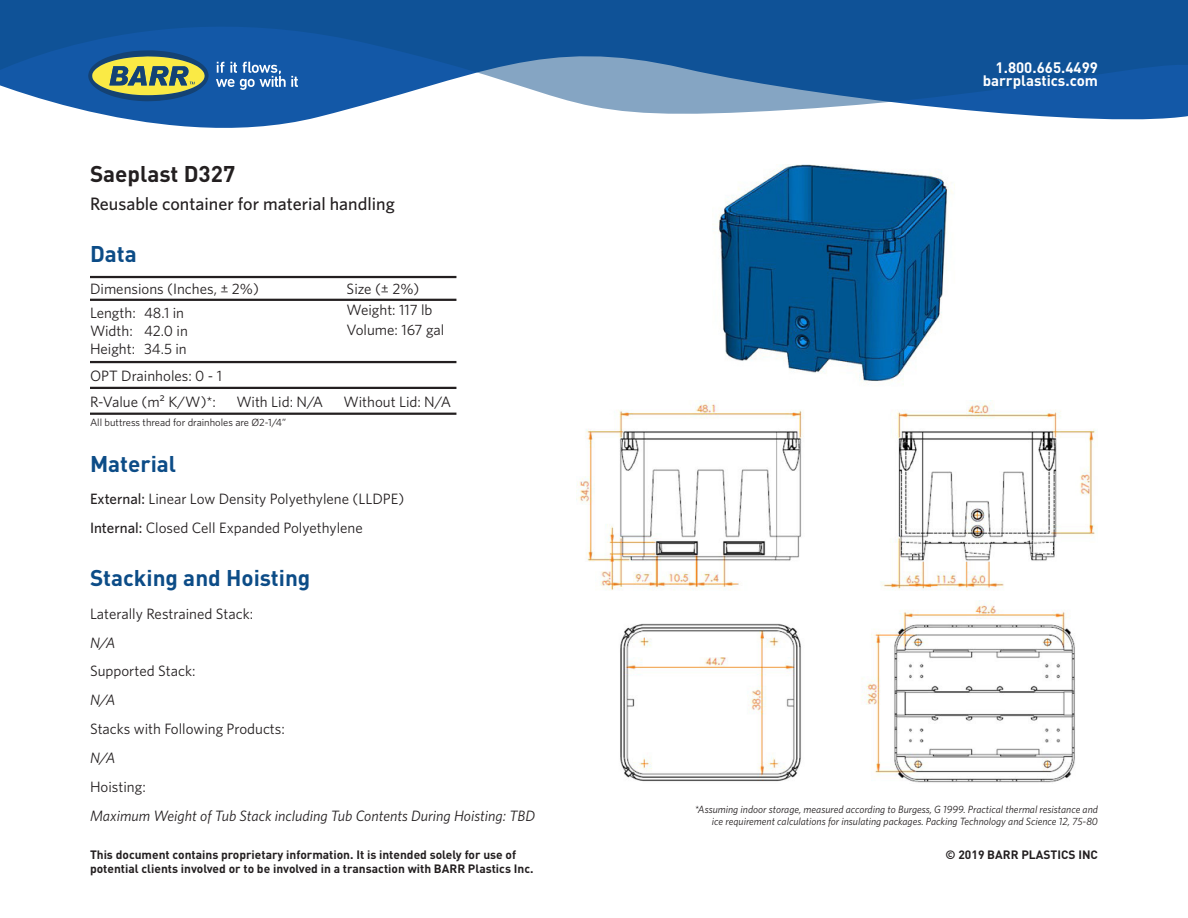
<style>
.page{position:relative;width:1188px;height:918px;background:#fff}
.page>*{position:absolute;margin:0;border:0;box-sizing:border-box;transform-origin:0 0}
.t1{font:700 22.5px "DIN Pro";color:#0c4c87}
.t2{font:700 22.5px "DIN Pro";color:#231f20}
.t3{font:500 18px "Whitney";color:#231f20}
.t4{font:15px "Whitney";color:#231f20}
.t5{font:italic 15px "Whitney";color:#231f20}
.t6{font:700 15px "DIN Pro";color:#fff}
.t7{font:700 12px/14.4px "DIN Pro";color:#231f20}
.t8{font:italic 10.5px/12.6px "Whitney";color:#231f20;text-align:right}
.t9{font:10.5px "Whitney";color:#231f20}
.s1{font-weight:500}
</style>
<div class="page">
<svg style="left:106px;top:115px;width:1082px;height:13px"></svg>
<svg style="left:0;top:0;width:1188px;height:115px;background:#2e68a7"></svg>
<svg style="left:88px;top:50px;width:121px;height:51px;background:#6c876e"></svg>
<svg style="left:216px;top:62px;width:82px;height:28px;background:#4c80bc"></svg>
<hr style="left:90px;top:276px;width:366px;height:2px;background:#231f20">
<hr style="left:90px;top:299px;width:366px;height:2px;background:#231f20">
<hr style="left:90px;top:361px;width:366px;height:2px;background:#231f20">
<hr style="left:90px;top:387px;width:366px;height:2px;background:#231f20">
<hr style="left:90px;top:413px;width:366px;height:2px;background:#231f20">
<img style="left:577px;top:400px;width:520px;height:383px">
<img style="left:713px;top:165px;width:242px;height:218px">
<p class="t2" style="left:90px;top:158px;width:147px">Saeplast D327</p>
<p class="t3" style="left:90px;top:192px;width:306px">Reusable container for material handling</p>
<p class="t1" style="left:90px;top:238px;width:48px">Data</p>
<p class="t4" style="left:90px;top:278px;width:171px">Dimensions (Inches, ± 2%)</p>
<p class="t4" style="left:347px;top:278px;width:74px">Size (± 2%)</p>
<p class="t4" style="left:90px;top:303px;width:96px">Length: 48.1 in</p>
<p class="t4" style="left:90px;top:321px;width:99px">Width: 42.0 in</p>
<p class="t4" style="left:90px;top:339px;width:98px">Height: 34.5 in</p>
<p class="t4" style="left:90px;top:366px;width:134px">OPT Drainholes: 0 - 1</p>
<p class="t4" style="left:90px;top:392px;width:128px">R-Value (m² K/W)*:</p>
<p class="t4" style="left:236px;top:392px;width:88px">With Lid: N/A</p>
<p class="t4" style="left:344px;top:392px;width:109px">Without Lid: N/A</p>
<p class="t4" style="left:347px;top:300px;width:87px">Weight: 117 lb</p>
<p class="t4" style="left:347px;top:320px;width:99px">Volume: 167 gal</p>
<p class="t9" style="left:90px;top:416px;width:198px">All buttress thread for drainholes are Ø2-1/4”</p>
<p class="t1" style="left:90px;top:448px;width:88px">Material</p>
<p class="t4" style="left:90px;top:489px;width:316px"><span class="s1">External:</span> Linear Low Density Polyethylene (LLDPE)</p>
<p class="t4" style="left:90px;top:518px;width:274px"><span class="s1">Internal:</span> Closed Cell Expanded Polyethylene</p>
<p class="t1" style="left:90px;top:563px;width:222px">Stacking and Hoisting</p>
<p class="t4" style="left:90px;top:604px;width:165px">Laterally Restrained Stack:</p>
<p class="t5" style="left:90px;top:632px;width:27px">N/A</p>
<p class="t4" style="left:90px;top:661px;width:107px">Supported Stack:</p>
<p class="t5" style="left:90px;top:690px;width:27px">N/A</p>
<p class="t4" style="left:90px;top:719px;width:196px">Stacks with Following Products:</p>
<p class="t5" style="left:90px;top:748px;width:27px">N/A</p>
<p class="t4" style="left:90px;top:777px;width:57px">Hoisting:</p>
<p class="t5" style="left:90px;top:806px;width:447px">Maximum Weight of Tub Stack including Tub Contents During Hoisting: TBD</p>
<p class="t6" style="left:996px;top:57px;width:104px">1.800.665.4499</p>
<p class="t6" style="left:983px;top:70px;width:117px">barrplastics.com</p>
<p class="t8" style="left:695px;top:802px;width:405px">*Assuming indoor storage, measured according to Burgess, G 1999. Practical thermal resistance and ice requirement calculations for insulating packages. Packing Technology and Science 12, 75-80</p>
<p class="t7" style="left:90px;top:846px;width:445px">This document contains proprietary information. It is intended solely for use of potential clients involved or to be involved in a transaction with BARR Plastics Inc.</p>
<p class="t7" style="left:946px;top:846px;width:154px">© 2019 BARR PLASTICS INC</p>
</div>
